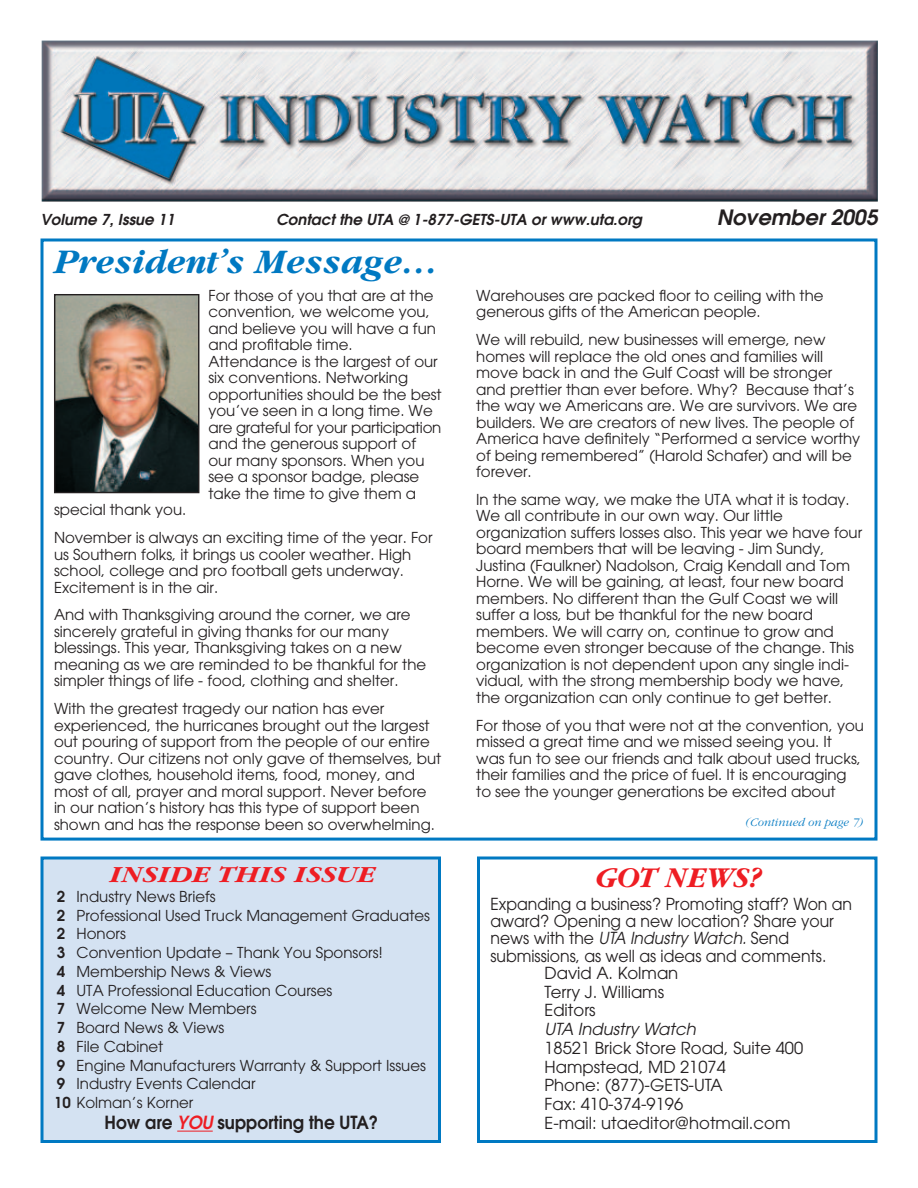
<style>
.page{position:relative;width:918px;height:1188px;background:#fff}
.page>*{position:absolute;margin:0;border:0;box-sizing:border-box;transform-origin:0 0}
.t1{font:italic 700 36px "Garamond";color:#0079c2}
.t2{font:italic 700 30px "Garamond";color:#ee1d23}
.t3{font:italic 700 24px "Garamond";color:#ee1d23;scale:1.2 1}
.t4{font:italic 600 21px "Avant Garde";color:#231f20}
.t5{font:600 18px "Avant Garde";color:#231f20;scale:.94 1}
.t6{font:16.5px/18.8px "Avant Garde";color:#231f20}
.t7{font:16.5px "Avant Garde";color:#231f20;scale:.95 1}
.t8{font:italic 16.5px "Avant Garde";color:#231f20;scale:.95 1}
.t9{font:italic 16.5px "Avant Garde";color:#231f20}
.t10{font:15px/16.5px "Avant Garde";color:#231f20}
.t11{font:italic 600 15px "Avant Garde";color:#231f20}
.t12{font:italic 300 12px "Garamond";color:#0079c2}
.s1{font-weight:600}
.s2{font-style:italic;color:#ee1d23}
.s3{font-style:normal}
</style>
<div class="page">
<img style="left:42px;top:41px;width:836px;height:161px">
<div style="left:40px;top:238px;width:838px;height:603px;border:3px solid #0079c2"></div>
<img style="left:56px;top:296px;width:141px;height:195px">
<div style="left:54px;top:294px;width:145px;height:199px;border:1px solid #231f20"></div>
<div style="left:477px;top:856px;width:401px;height:287px;border:3px solid #0079c2"></div>
<div style="left:44px;top:860px;width:394px;height:280px;background:#d4e2f2"></div>
<div style="left:40px;top:856px;width:401px;height:287px;border:3px solid #0079c2"></div>
<hr style="left:177px;top:1131px;width:36px;height:1px;background:#ee1d23">
<p class="t11" style="left:40px;top:214px;width:138px">Volume 7, Issue 11</p>
<p class="t11" style="left:276px;top:214px;width:370px">Contact the UTA @ 1-877-GETS-UTA or www.uta.org</p>
<h3 class="t4" style="left:717px;top:210px;width:166px">November 2005</h3>
<h1 class="t1" style="left:52px;top:249px;width:386px">President’s Message…</h1>
<p class="t10" style="left:208px;top:289px;width:235px">For those of you that are at the convention, we welcome you, and believe you will have a fun and profitable time.<br>Attendance is the largest of our six conventions. Networking opportunities should be the best you’ve seen in a long time. We are grateful for your participation and the generous support of our many sponsors. When you see a sponsor badge, please take the time to give them a</p>
<p class="t10" style="left:54px;top:497px;width:380px;line-height:27.8px">special thank you.<br>November is always an exciting time of the year. For</p>
<p class="t10" style="left:54px;top:547px;width:359px">us Southern folks, it brings us cooler weather. High school, college and pro football gets underway.<br>Excitement is in the air.</p>
<p class="t10" style="left:54px;top:608px;width:374px">And with Thanksgiving around the corner, we are sincerely grateful in giving thanks for our many blessings. This year, Thanksgiving takes on a new meaning as we are reminded to be thankful for the simpler things of life - food, clothing and shelter.</p>
<p class="t10" style="left:54px;top:702px;width:389px">With the greatest tragedy our nation has ever experienced, the hurricanes brought out the largest out pouring of support from the people of our entire country. Our citizens not only gave of themselves, but gave clothes, household items, food, money, and most of all, prayer and moral support. Never before in our nation’s history has this type of support been shown and has the response been so overwhelming.</p>
<p class="t10" style="left:476px;top:289px;width:349px">Warehouses are packed floor to ceiling with the generous gifts of the American people.</p>
<p class="t10" style="left:476px;top:333px;width:386px">We will rebuild, new businesses will emerge, new homes will replace the old ones and families will move back in and the Gulf Coast will be stronger and prettier than ever before. Why? Because that’s the way we Americans are. We are survivors. We are builders. We are creators of new lives. The people of America have definitely “Performed a service worthy of being remembered” (Harold Schafer) and will be forever.</p>
<p class="t10" style="left:476px;top:493px;width:387px">In the same way, we make the UTA what it is today.<br>We all contribute in our own way. Our little organization suffers losses also. This year we have four board members that will be leaving - Jim Sundy, Justina (Faulkner) Nadolson, Craig Kendall and Tom Horne. We will be gaining, at least, four new board members. No different than the Gulf Coast we will suffer a loss, but be thankful for the new board members. We will carry on, continue to grow and become even stronger because of the change. This organization is not dependent upon any single indi&shy;vidual, with the strong membership body we have, the organization can only continue to get better.</p>
<p class="t10" style="left:476px;top:718px;width:389px">For those of you that were not at the convention, you missed a great time and we missed seeing you. It was fun to see our friends and talk about used trucks, their families and the price of fuel. It is encouraging to see the younger generations be excited about</p>
<p class="t12" style="left:746px;top:818px;width:119px">(Continued on page 7)</p>
<h3 class="t3" style="left:108px;top:866px;width:223px">INSIDE THIS ISSUE</h3>
<p class="t10" style="left:54px;top:888px;width:377px;line-height:18.8px"><span class="s1">2</span> Industry News Briefs<br><span class="s1">2</span> Professional Used Truck Management Graduates<br><span class="s1">2</span> Honors<br><span class="s1">3</span> Convention Update – Thank You Sponsors!<br><span class="s1">4</span> Membership News &amp; Views<br><span class="s1">4</span> UTA Professional Education Courses<br><span class="s1">7</span> Welcome New Members<br><span class="s1">7</span> Board News &amp; Views<br><span class="s1">8</span> File Cabinet<br><span class="s1">9</span> Engine Manufacturers Warranty &amp; Support Issues<br><span class="s1">9</span> Industry Events Calendar<br><span class="s1">10</span> Kolman’s Korner</p>
<p class="t5" style="left:105px;top:1116px;width:293px">How are <span class="s2">YOU</span>supporting the UTA?</p>
<h2 class="t2" style="left:594px;top:867px;width:167px">GOT NEWS?</h2>
<p class="t7" style="left:490px;top:898px;width:382px">Expanding a business? Promoting staff? Won an</p>
<p class="t7" style="left:490px;top:915px;width:363px">award? Opening a new location? Share your</p>
<p class="t8" style="left:490px;top:932px;width:316px"><span class="s3">news with the</span> UTA Industry Watch. <span class="s3">Send</span></p>
<p class="t7" style="left:491px;top:949px;width:355px">submissions, as well as ideas and comments.</p>
<p class="t6" style="left:544px;top:965px;width:135px">David A. Kolman</p>
<p class="t6" style="left:544px;top:984px;width:121px">Terry J. Williams<br>Editors</p>
<p class="t9" style="left:544px;top:1023px;width:156px">UTA Industry Watch</p>
<p class="t6" style="left:544px;top:1040px;width:260px">18521 Brick Store Road, Suite 400<br>Hampstead, MD 21074<br>Phone: (877)-GETS-UTA<br>Fax: 410-374-9196<br>E-mail: utaeditor@hotmail.com</p>
</div>
